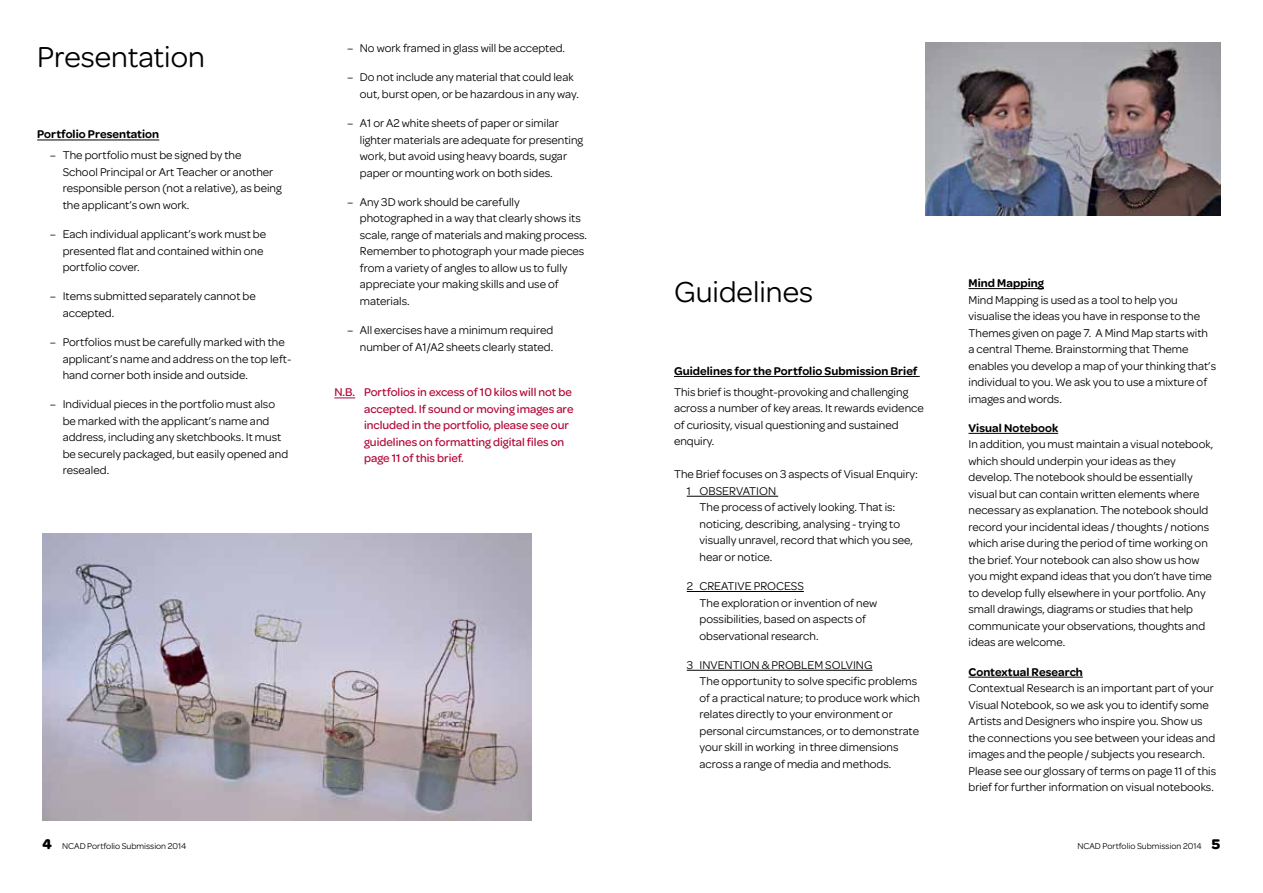
<style>
.page{position:relative;width:1263px;height:893px;background:#fff}
.page>*{position:absolute;margin:0;border:0;box-sizing:border-box;transform-origin:0 0}
.t1{font:30.9px "Omnes";color:#000}
.t2{font:12px/16.5px "Omnes";color:#000}
.t3{font:500 12px/16.5px "Omnes";color:#b30838}
.t4{font:600 12px "Omnes";letter-spacing:.005em;color:#000}
.t5{font:9px "Omnes";color:#000}
.s1{font-weight:700;font-size:15px}
</style>
<div class="page">
<hr style="left:37px;top:140px;width:122px;height:1px;background:#000">
<svg style="left:334px;top:398px;width:21px;height:1px"></svg>
<hr style="left:674px;top:376px;width:246px;height:1px;background:#000">
<hr style="left:687px;top:496px;width:91px;height:1px;background:#000">
<hr style="left:687px;top:591px;width:117px;height:1px;background:#000">
<hr style="left:687px;top:670px;width:185px;height:1px;background:#000">
<hr style="left:968px;top:288px;width:76px;height:1px;background:#000">
<hr style="left:968px;top:433px;width:90px;height:1px;background:#000">
<hr style="left:968px;top:677px;width:115px;height:1px;background:#000">
<img style="left:43px;top:533px;width:489px;height:288px">
<img style="left:926px;top:43px;width:294px;height:173px">
<h1 class="t1" style="left:37px;top:40px;width:169px">Presentation</h1>
<p class="t4" style="left:37px;top:128px;width:124px">Portfolio Presentation</p>
<p class="t2" style="left:63px;top:147px;width:221px;text-indent:-13px">– The portfolio must be signed by the<br>School Principal or Art Teacher or another responsible person (not a relative), as being the applicant’s own work.</p>
<p class="t2" style="left:63px;top:226px;width:205px;text-indent:-13px">– Each individual applicant’s work must be presented flat and contained within one portfolio cover.</p>
<p class="t2" style="left:63px;top:288px;width:194px;text-indent:-13px">– Items submitted separately cannot be accepted.</p>
<p class="t2" style="left:63px;top:334px;width:230px;text-indent:-13px">– Portfolios must be carefully marked with the applicant’s name and address on the top left&shy;hand corner both inside and outside.</p>
<p class="t2" style="left:63px;top:396px;width:227px;text-indent:-13px">– Individual pieces in the portfolio must also be marked with the applicant’s name and address, including any sketchbooks. It must be securely packaged, but easily opened and resealed.</p>
<p class="t2" style="left:347px;top:40px;width:219px">– No work framed in glass will be accepted.</p>
<p class="t2" style="left:360px;top:69px;width:220px;text-indent:-13px">– Do not include any material that could leak out, burst open, or be hazardous in any way.</p>
<p class="t2" style="left:360px;top:115px;width:225px;text-indent:-13px">– A1 or A2 white sheets of paper or similar lighter materials are adequate for presenting work, but avoid using heavy boards, sugar paper or mounting work on both sides.</p>
<p class="t2" style="left:360px;top:194px;width:229px;text-indent:-13px">– Any 3D work should be carefully photographed in a way that clearly shows its scale, range of materials and making process.<br>Remember to photograph your made pieces from a variety of angles to allow us to fully appreciate your making skills and use of materials.</p>
<p class="t2" style="left:347px;top:322px;width:208px;text-align:right">– All exercises have a minimum required number of A1/A2 sheets clearly stated.</p>
<p class="t3" style="left:364px;top:384px;width:211px;text-indent:-30px">N.B. Portfolios in excess of 10 kilos will not be accepted. If sound or moving images are included in the portfolio, please see our guidelines on formatting digital files on page 11 of this brief.</p>
<h1 class="t1" style="left:674px;top:275px;width:141px">Guidelines</h1>
<p class="t4" style="left:674px;top:364px;width:245px">Guidelines for the Portfolio Submission Brief</p>
<p class="t2" style="left:674px;top:383px;width:251px">This brief is thought-provoking and challenging across a number of key areas. It rewards evidence of curiosity, visual questioning and sustained enquiry.</p>
<p class="t2" style="left:674px;top:466px;width:245px">The Brief focuses on 3 aspects of Visual Enquiry:</p>
<p class="t2" style="left:687px;top:482px;width:30px">1 Observation</p>
<p class="t2" style="left:699px;top:499px;width:197px">The process of actively looking. That is:</p>
<p class="t2" style="left:699px;top:515px;width:202px">noticing, describing, analysing - trying to</p>
<p class="t2" style="left:699px;top:532px;width:215px">visually unravel, record that which you see,</p>
<p class="t2" style="left:699px;top:548px;width:74px">hear or notice.</p>
<p class="t2" style="left:687px;top:578px;width:28px">2 Creative</p>
<p class="t2" style="left:699px;top:578px;width:179px;text-indent:54px">Process<br>The exploration or invention of new possibilities, based on aspects of observational research.</p>
<p class="t2" style="left:687px;top:657px;width:24px">3 Invention</p>
<p class="t2" style="left:762px;top:657px;width:25px">&amp; Problem</p>
<p class="t2" style="left:699px;top:657px;width:222px;text-indent:126px">Solving<br>The opportunity to solve specific problems of a practical nature; to produce work which relates directly to your environment or personal circumstances, or to demonstrate your skill in working in three dimensions across a range of media and methods.</p>
<p class="t4" style="left:968px;top:276px;width:77px">Mind Mapping</p>
<p class="t2" style="left:968px;top:291px;width:249px">Mind Mapping is used as a tool to help you visualise the ideas you have in response to the Themes given on page 7. A Mind Map starts with a central Theme. Brainstorming that Theme enables you develop a map of your thinking that’s individual to you. We ask you to use a mixture of images and words.</p>
<p class="t4" style="left:968px;top:421px;width:91px">Visual Notebook</p>
<p class="t2" style="left:968px;top:436px;width:246px">In addition, you must maintain a visual notebook, which should underpin your ideas as they develop. The notebook should be essentially visual but can contain written elements where necessary as explanation. The notebook should record your incidental ideas / thoughts / notions which arise during the period of time working on the brief. Your notebook can also show us how you might expand ideas that you don’t have time to develop fully elsewhere in your portfolio. Any small drawings, diagrams or studies that help communicate your observations, thoughts and ideas are welcome.</p>
<p class="t4" style="left:968px;top:665px;width:116px">Contextual Research</p>
<p class="t2" style="left:968px;top:680px;width:249px">Contextual Research is an important part of your Visual Notebook, so we ask you to identify some Artists and Designers who inspire you. Show us the connections you see between your ideas and images and the people / subjects you research.<br>Please see our glossary of terms on page 11 of this brief for further information on visual notebooks.</p>
<p class="t5" style="left:43px;top:841px;width:33px"><span class="s1">4</span> Ncad</p>
<p class="t5" style="left:87px;top:841px;width:101px">Portfolio Submission 2014</p>
<p class="t5" style="left:1077px;top:841px;width:13px">Ncad</p>
<p class="t5" style="left:1102px;top:841px;width:119px">Portfolio Submission 2014 <span class="s1">5</span></p>
</div>
